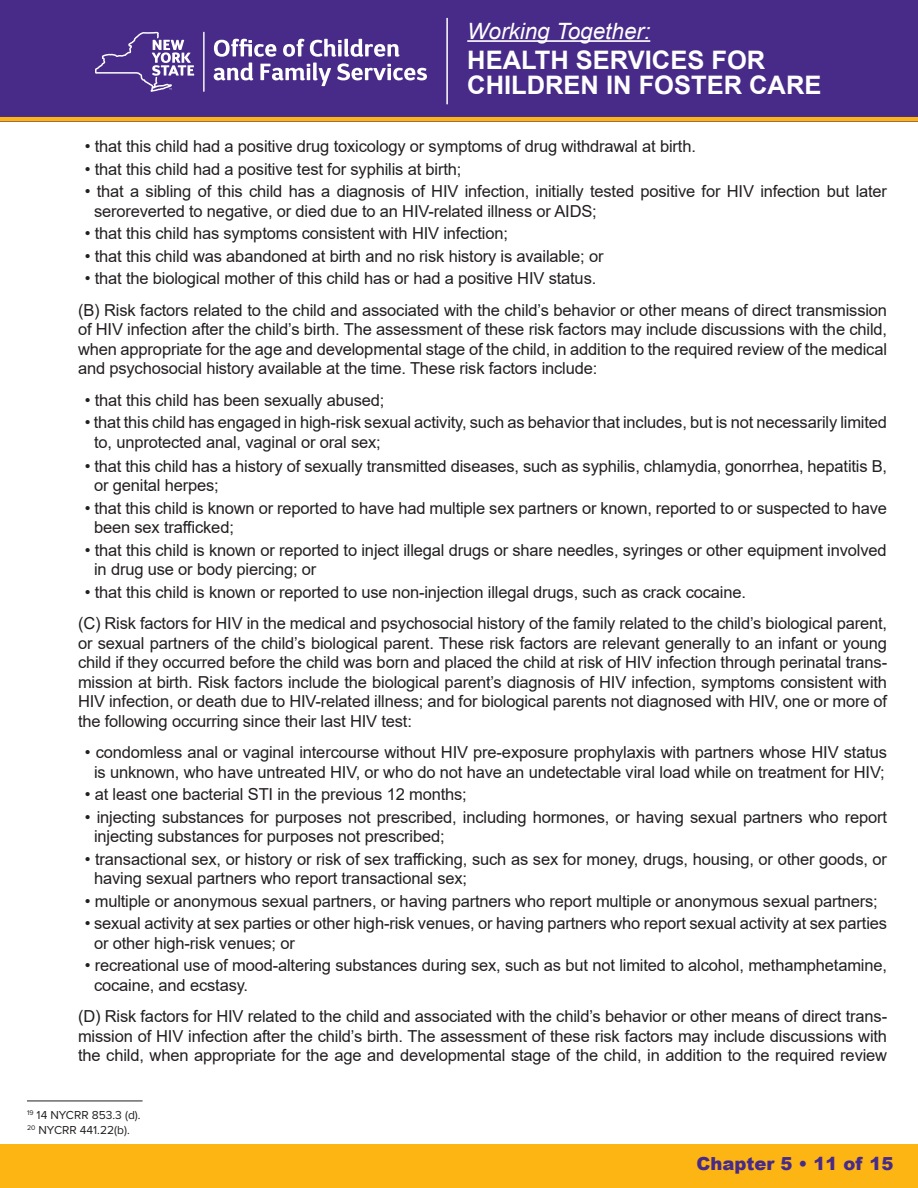
<style>
.page{position:relative;width:918px;height:1188px;background:#fff}
.page>*{position:absolute;margin:0;border:0;box-sizing:border-box;transform-origin:0 0}
.t1{font:700 25.5px/25.5px "Arial";color:#fff}
.t2{font:italic 22.5px "Arial";color:#fff}
.t3{font:900 18px "Arial";color:#482b88}
.t4{font:16.5px/19.5px "Arial";letter-spacing:-.01em;color:#231f20}
.t5{font:12px "Proxima Nova";color:#231f20}
</style>
<div class="page">
<div style="left:0;top:1145px;width:918px;height:43px;background:#fdb514"></div>
<hr style="left:27px;top:1101px;width:116px;height:1px;background:#231f20">
<div style="left:0;top:0;width:918px;height:122px;background:#482b88"></div>
<hr style="left:467px;top:40px;width:183px;height:2px;background:#fff">
<svg style="left:95px;top:32px;width:99px;height:60px"></svg>
<svg style="left:214px;top:39px;width:213px;height:47px"></svg>
<hr style="left:203px;top:32px;width:2px;height:60px;background:#fff">
<hr style="left:0;top:117px;width:918px;height:4px;background:#fdb514">
<hr style="left:446px;top:18px;width:2px;height:86px;background:#fff">
<p class="t2" style="left:467px;top:16px;width:185px">Working Together:</p>
<p class="t1" style="left:467px;top:47px;width:356px">HEALTH SERVICES FOR<br>CHILDREN IN FOSTER CARE</p>
<p class="t4" style="left:85px;top:137px;width:613px">• that this child had a positive drug toxicology or symptoms of drug withdrawal at birth.</p>
<p class="t4" style="left:85px;top:159px;width:378px">• that this child had a positive test for syphilis at birth;</p>
<p class="t4" style="left:94px;top:182px;width:795px;text-indent:-9px">• that a sibling of this child has a diagnosis of HIV infection, initially tested positive for HIV infection but later seroreverted to negative, or died due to an HIV-related illness or AIDS;</p>
<p class="t4" style="left:85px;top:224px;width:425px">• that this child has symptoms consistent with HIV infection;</p>
<p class="t4" style="left:85px;top:246px;width:520px">• that this child was abandoned at birth and no risk history is available; or</p>
<p class="t4" style="left:85px;top:269px;width:513px">• that the biological mother of this child has or had a positive HIV status.</p>
<p class="t4" style="left:78px;top:300px;width:811px;text-align:justify">(B) Risk factors related to the child and associated with the child’s behavior or other means of direct transmission of HIV infection after the child’s birth. The assessment of these risk factors may include discussions with the child, when appropriate for the age and developmental stage of the child, in addition to the required review of the medical and psychosocial history available at the time. These risk factors include:</p>
<p class="t4" style="left:85px;top:390px;width:301px">• that this child has been sexually abused;</p>
<p class="t4" style="left:94px;top:413px;width:795px;text-indent:-9px">• that this child has engaged in high-risk sexual activity, such as behavior that includes, but is not necessarily limited to, unprotected anal, vaginal or oral sex;</p>
<p class="t4" style="left:94px;top:456px;width:795px;text-indent:-9px">• that this child has a history of sexually transmitted diseases, such as syphilis, chlamydia, gonorrhea, hepatitis B, or genital herpes;</p>
<p class="t4" style="left:94px;top:498px;width:795px;text-indent:-9px">• that this child is known or reported to have had multiple sex partners or known, reported to or suspected to have been sex trafficked;</p>
<p class="t4" style="left:85px;top:540px;width:803px">• that this child is known or reported to inject illegal drugs or share needles, syringes or other equipment involved</p>
<p class="t4" style="left:94px;top:560px;width:224px">in drug use or body piercing; or</p>
<p class="t4" style="left:85px;top:582px;width:663px">• that this child is known or reported to use non-injection illegal drugs, such as crack cocaine.</p>
<p class="t4" style="left:78px;top:614px;width:811px;text-align:justify">(C) Risk factors for HIV in the medical and psychosocial history of the family related to the child’s biological parent, or sexual partners of the child’s biological parent. These risk factors are relevant generally to an infant or young child if they occurred before the child was born and placed the child at risk of HIV infection through perinatal trans&shy;mission at birth. Risk factors include the biological parent’s diagnosis of HIV infection, symptoms consistent with HIV infection, or death due to HIV-related illness; and for biological parents not diagnosed with HIV, one or more of the following occurring since their last HIV test:</p>
<p class="t4" style="left:85px;top:743px;width:804px;text-align:center">• condomless anal or vaginal intercourse without HIV pre-exposure prophylaxis with partners whose HIV status is unknown, who have untreated HIV, or who do not have an undetectable viral load while on treatment for HIV;</p>
<p class="t4" style="left:85px;top:785px;width:384px">• at least one bacterial STI in the previous 12 months;</p>
<p class="t4" style="left:94px;top:807px;width:795px;text-indent:-9px">• injecting substances for purposes not prescribed, including hormones, or having sexual partners who report injecting substances for purposes not prescribed;</p>
<p class="t4" style="left:94px;top:849px;width:795px;text-indent:-9px">• transactional sex, or history or risk of sex trafficking, such as sex for money, drugs, housing, or other goods, or having sexual partners who report transactional sex;</p>
<p class="t4" style="left:85px;top:891px;width:795px">• multiple or anonymous sexual partners, or having partners who report multiple or anonymous sexual partners;</p>
<p class="t4" style="left:94px;top:914px;width:795px;text-indent:-9px">• sexual activity at sex parties or other high-risk venues, or having partners who report sexual activity at sex parties or other high-risk venues; or</p>
<p class="t4" style="left:94px;top:956px;width:795px;text-indent:-9px">• recreational use of mood-altering substances during sex, such as but not limited to alcohol, methamphetamine, cocaine, and ecstasy.</p>
<p class="t4" style="left:78px;top:1007px;width:811px;text-align:justify">(D) Risk factors for HIV related to the child and associated with the child’s behavior or other means of direct trans&shy;mission of HIV infection after the child’s birth. The assessment of these risk factors may include discussions with the child, when appropriate for the age and developmental stage of the child, in addition to the required review</p>
<p class="t5" style="left:27px;top:1106px;width:115px"><sup>19</sup> 14 NYCRR 853.3 (d).</p>
<p class="t5" style="left:27px;top:1121px;width:104px"><sup>20</sup> NYCRR 441.22(b).</p>
<p class="t3" style="left:696px;top:1150px;width:199px">Chapter 5 • 11 of 15</p>
</div>
